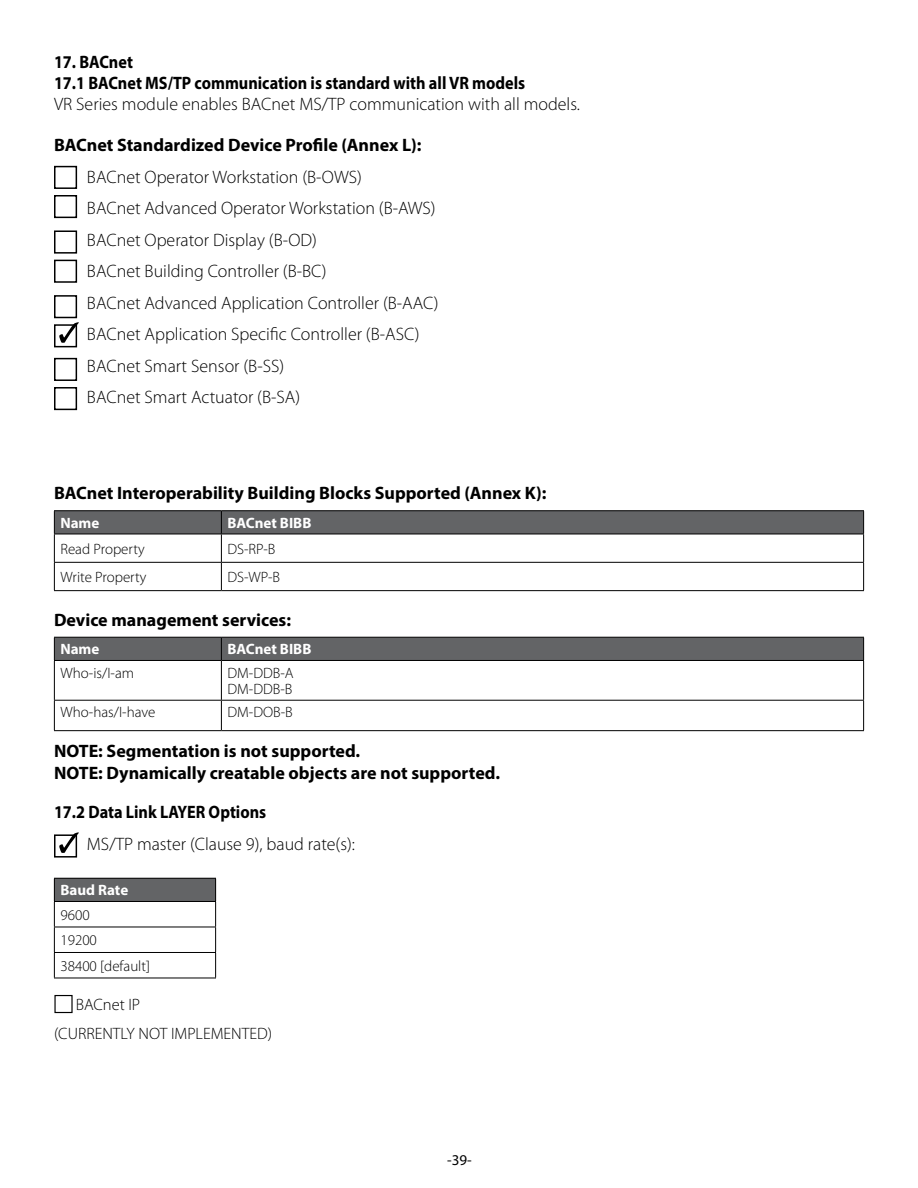
<style>
.page{position:relative;width:918px;height:1188px;background:#fff}
.page>*{position:absolute;margin:0;border:0;box-sizing:border-box;transform-origin:0 0}
.t1{font:300 18px/31.5px "Myriad Pro";color:#000}
.t2{font:700 18px/21px "Myriad Pro";color:#000}
.t3{font:700 18px/21px "Myriad Pro";color:#000;scale:.9 1}
.t4{font:300 16.5px/28.5px "Myriad Pro";color:#000}
.t5{font:300 15px/25.5px "Myriad Pro";color:#000}
.t6{font:700 15px "Myriad Pro";color:#fff}
.t7{font:15px "Myriad Pro";color:#000}
</style>
<div class="page">
<div style="left:54px;top:166px;width:23px;height:23px;border:2px solid #000"></div>
<div style="left:54px;top:195px;width:23px;height:23px;border:2px solid #000"></div>
<div style="left:54px;top:230px;width:23px;height:24px;border:2px solid #000"></div>
<div style="left:54px;top:260px;width:23px;height:23px;border:2px solid #000"></div>
<div style="left:54px;top:295px;width:23px;height:23px;border:2px solid #000"></div>
<div style="left:54px;top:358px;width:23px;height:23px;border:2px solid #000"></div>
<div style="left:54px;top:387px;width:23px;height:23px;border:2px solid #000"></div>
<div style="left:54px;top:324px;width:23px;height:23px;border:2px solid #000"></div>
<svg style="left:59px;top:322px;width:20px;height:21px"></svg>
<hr style="left:54px;top:510px;width:167px;height:1px;background:#000">
<hr style="left:221px;top:510px;width:643px;height:1px;background:#000">
<svg style="left:54px;top:511px;width:810px;height:79px"></svg>
<hr style="left:54px;top:590px;width:167px;height:1px;background:#000">
<hr style="left:221px;top:590px;width:643px;height:1px;background:#000">
<div style="left:54px;top:637px;width:810px;height:23px;background:#636466"></div>
<hr style="left:54px;top:660px;width:167px;height:1px;background:#000">
<hr style="left:54px;top:661px;width:1px;height:39px;background:#000">
<hr style="left:221px;top:660px;width:643px;height:1px;background:#000">
<hr style="left:221px;top:661px;width:1px;height:39px;background:#000">
<hr style="left:863px;top:661px;width:1px;height:39px;background:#000">
<hr style="left:54px;top:700px;width:167px;height:1px;background:#000">
<svg style="left:54px;top:701px;width:1px;height:29px"></svg>
<hr style="left:221px;top:700px;width:643px;height:1px;background:#000">
<svg style="left:221px;top:701px;width:1px;height:29px"></svg>
<svg style="left:863px;top:701px;width:1px;height:29px"></svg>
<hr style="left:54px;top:730px;width:167px;height:1px;background:#000">
<hr style="left:221px;top:730px;width:643px;height:1px;background:#000">
<div style="left:54px;top:834px;width:23px;height:24px;border:2px solid #000"></div>
<svg style="left:59px;top:832px;width:20px;height:21px"></svg>
<div style="left:54px;top:878px;width:162px;height:23px;background:#636466"></div>
<hr style="left:54px;top:878px;width:162px;height:1px;background:#000">
<hr style="left:54px;top:901px;width:162px;height:1px;background:#000">
<hr style="left:54px;top:927px;width:162px;height:1px;background:#000">
<hr style="left:54px;top:952px;width:162px;height:1px;background:#000">
<svg style="left:54px;top:879px;width:1px;height:99px"></svg>
<svg style="left:215px;top:879px;width:1px;height:99px"></svg>
<hr style="left:54px;top:978px;width:162px;height:1px;background:#000">
<div style="left:54px;top:995px;width:19px;height:18px;border:1px solid #000"></div>
<p class="t3" style="left:54px;top:50px;width:525px">17. BACnet<br>17.1 BACnet MS/TP communication is standard with all VR models</p>
<p class="t1" style="left:54px;top:88px;width:528px">VR Series module enables BACnet MS/TP communication with all models.</p>
<p class="t2" style="left:54px;top:134px;width:369px">BACnet Standardized Device Profile (Annex L):</p>
<p class="t1" style="left:87px;top:161px;width:353px">BACnet Operator Workstation (B-OWS)<br>BACnet Advanced Operator Workstation (B-AWS)<br>BACnet Operator Display (B-OD)<br>BACnet Building Controller (B-BC)<br>BACnet Advanced Application Controller (B-AAC)<br>BACnet Application Specific Controller (B-ASC)<br>BACnet Smart Sensor (B-SS)<br>BACnet Smart Actuator (B-SA)</p>
<p class="t2" style="left:54px;top:482px;width:494px">BACnet Interoperability Building Blocks Supported (Annex K):</p>
<p class="t6" style="left:60px;top:513px;width:41px">Name</p>
<p class="t6" style="left:227px;top:513px;width:86px">BACnet BIBB</p>
<p class="t5" style="left:60px;top:536px;width:86px">Read Property</p>
<p class="t5" style="left:227px;top:536px;width:49px">DS-RP-B</p>
<p class="t5" style="left:60px;top:564px;width:88px">Write Property</p>
<p class="t5" style="left:227px;top:564px;width:54px">DS-WP-B</p>
<p class="t2" style="left:54px;top:609px;width:239px">Device management services:</p>
<p class="t6" style="left:60px;top:640px;width:41px">Name</p>
<p class="t6" style="left:227px;top:640px;width:86px">BACnet BIBB</p>
<p class="t5" style="left:60px;top:660px;width:75px">Who-is/I-am</p>
<p class="t5" style="left:227px;top:664px;width:68px;line-height:16.5px">DM-DDB-A<br>DM-DDB-B</p>
<p class="t5" style="left:60px;top:700px;width:97px">Who-has/I-have</p>
<p class="t5" style="left:227px;top:700px;width:67px">DM-DOB-B</p>
<p class="t2" style="left:54px;top:740px;width:448px">NOTE: Segmentation is not supported.<br>NOTE: Dynamically creatable objects are not supported.</p>
<p class="t3" style="left:54px;top:801px;width:237px">17.2 Data Link LAYER Options</p>
<p class="t1" style="left:87px;top:828px;width:270px">MS/TP master (Clause 9), baud rate(s):</p>
<p class="t6" style="left:60px;top:881px;width:69px">Baud Rate</p>
<p class="t5" style="left:60px;top:902px;width:91px">9600<br>19200<br>38400 [default]</p>
<p class="t4" style="left:54px;top:990px;width:220px;text-indent:22px">BACnet IP<br>(CURRENTLY NOT IMPLEMENTED)</p>
<p class="t7" style="left:447px;top:1150px;width:26px">-39-</p>
</div>
